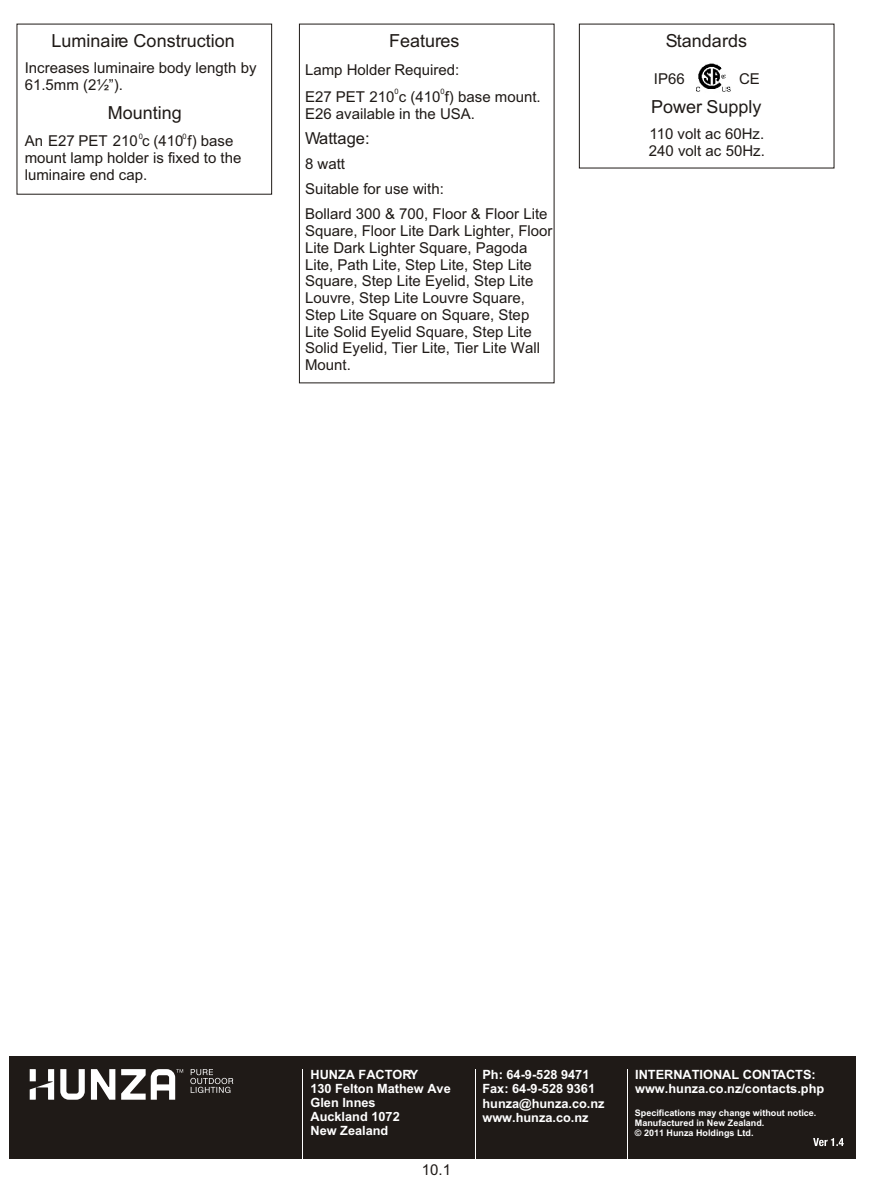
<style>
.page{position:relative;width:894px;height:1191px;background:#fff}
.page>*{position:absolute;margin:0;border:0;box-sizing:border-box;transform-origin:0 0}
.t1{font:18px "Arial Baltic";color:#1f1a17}
.t2{font:16.5px "Arial Baltic";color:#1f1a17}
.t3{font:15px/16.8px "Arial Baltic";color:#1f1a17}
.t4{font:700 12.75px/14.2px "Arial Baltic";color:#fff}
.t5{font:700 9px/10.1px "Arial Baltic";color:#fff}
.t6{font:7.5px "Arial Baltic";color:#1f1a17}
</style>
<div class="page">
<img style="left:696px;top:63px;width:35px;height:29px">
<div style="left:10px;top:1057px;width:846px;height:102px;background:#1f1a17"></div>
<svg style="left:813px;top:1138px;width:31px;height:9px"></svg>
<hr style="left:303px;top:1069px;width:1px;height:90px;background:#fff">
<hr style="left:475px;top:1069px;width:1px;height:90px;background:#fff">
<hr style="left:627px;top:1069px;width:1px;height:90px;background:#fff">
<svg style="left:29px;top:1069px;width:204px;height:31px"></svg>
<p class="t1" style="left:52px;top:34px;width:185px">Luminaire Construction</p>
<p class="t3" style="left:25px;top:61px;width:233px">Increases luminaire body length by<br>61.5mm (2½”).</p>
<p class="t1" style="left:108px;top:106px;width:76px">Mounting</p>
<p class="t6" style="left:139px;top:133px;width:6px">0</p>
<p class="t6" style="left:183px;top:133px;width:6px">0</p>
<p class="t3" style="left:25px;top:134px;width:218px">An E27 PET 210 c (410 f) base mount lamp holder is fixed to the luminaire end cap.</p>
<p class="t1" style="left:389px;top:34px;width:72px">Features</p>
<p class="t3" style="left:305px;top:63px;width:156px">Lamp Holder Required:</p>
<p class="t6" style="left:395px;top:89px;width:6px">0</p>
<p class="t6" style="left:441px;top:89px;width:6px">0</p>
<p class="t3" style="left:305px;top:89px;width:237px">E27 PET 210 c (410 f) base mount.</p>
<p class="t2" style="left:305px;top:132px;width:66px">Wattage:</p>
<p class="t3" style="left:305px;top:153px;width:244px;line-height:25px">8 watt<br>Suitable for use with:<br>Bollard 300 &amp; 700, Floor &amp; Floor Lite</p>
<p class="t3" style="left:305px;top:224px;width:249px">Square, Floor Lite Dark Lighter, Floor<br>Lite Dark Lighter Square, Pagoda<br>Lite, Path Lite, Step Lite, Step Lite<br>Square, Step Lite Eyelid, Step Lite<br>Louvre, Step Lite Louvre Square,<br>Step Lite Square on Square, Step<br>Lite Solid Eyelid Square, Step Lite<br>Solid Eyelid, Tier Lite, Tier Lite Wall<br>Mount.</p>
<p class="t3" style="left:305px;top:107px;width:172px">E26 available in the USA.</p>
<p class="t1" style="left:666px;top:34px;width:83px">Standards</p>
<p class="t3" style="left:654px;top:72px;width:32px">IP66</p>
<p class="t3" style="left:739px;top:72px;width:22px">CE</p>
<p class="t1" style="left:651px;top:100px;width:112px">Power Supply</p>
<p class="t3" style="left:649px;top:127px;width:117px">110 volt ac 60Hz.<br>240 volt ac 50Hz.</p>
<p class="t4" style="left:310px;top:1068px;width:142px">HUNZA FACTORY<br>130 Felton Mathew Ave<br>Glen Innes<br>Auckland 1072<br>New Zealand</p>
<p class="t4" style="left:482px;top:1069px;width:124px">Ph: 64-9-528 9471<br>Fax: 64-9-528 9361 hunza@hunza.co.nz www.hunza.co.nz</p>
<p class="t4" style="left:635px;top:1069px;width:191px">INTERNATIONAL CONTACTS: www.hunza.co.nz/contacts.php</p>
<p class="t5" style="left:635px;top:1109px;width:183px">Specifications may change without notice.<br>Manufactured in New Zealand.<br>© 2011 Hunza Holdings Ltd.</p>
<p class="t3" style="left:422px;top:1162px;width:31px">10.1</p>
</div>
